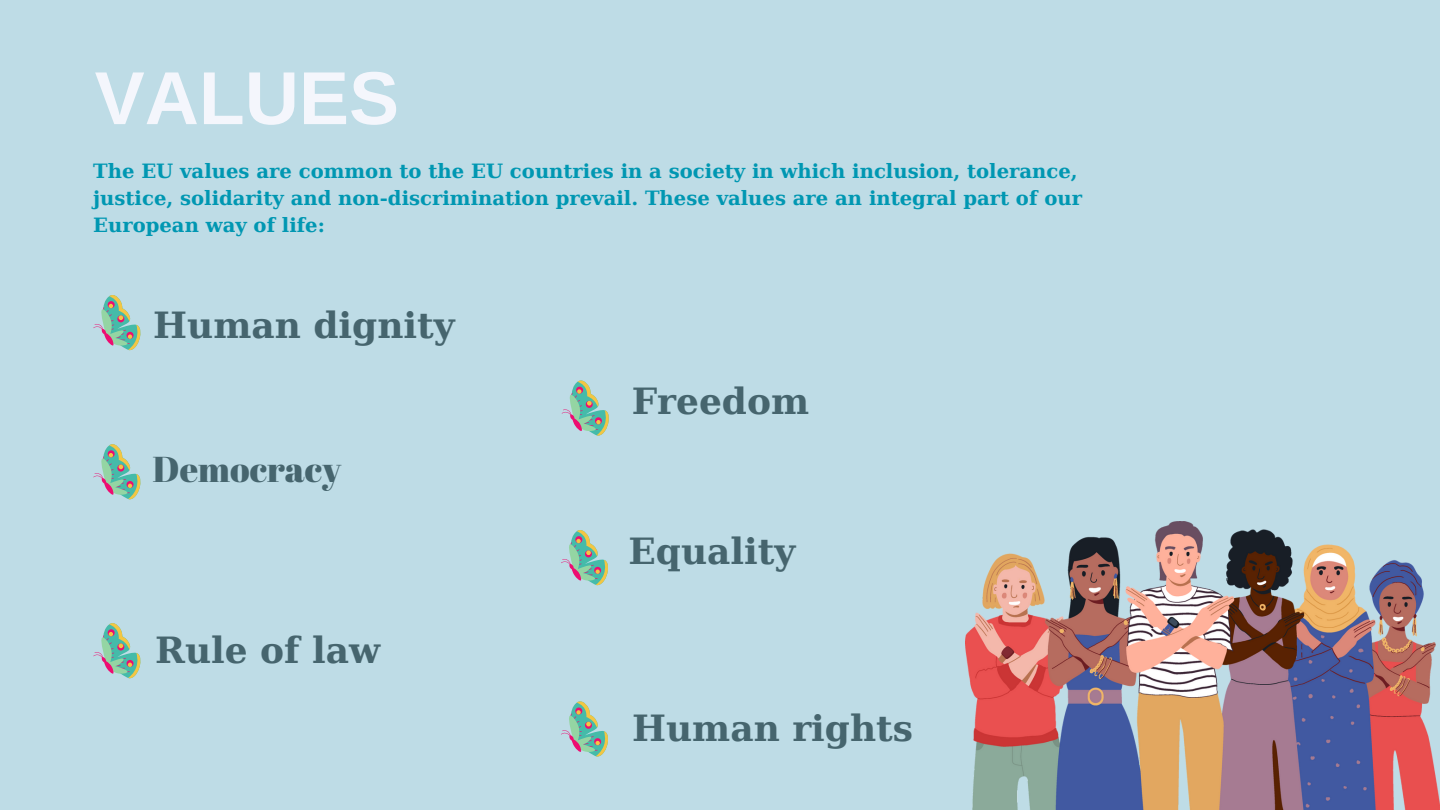
<style>
.page{position:relative;width:1440px;height:810px;background:#bedce6}
.page>*{position:absolute;margin:0;border:0;box-sizing:border-box;transform-origin:0 0}
.t1{font:700 75px "Arimo";color:#f4f6fc}
.t2{font:700 36px "DejaVu Serif";color:#46656e}
.t3{font:36px "Abril Fatface";color:#46656e}
.t4{font:700 19.65px/27px "DejaVu Serif";color:#0097b2}
</style>
<div class="page">
<img style="left:965px;top:521px;width:475px;height:289px">
<svg style="left:93px;top:295px;width:47px;height:55px"></svg>
<svg style="left:93px;top:623px;width:47px;height:55px"></svg>
<svg style="left:93px;top:444px;width:47px;height:55px"></svg>
<svg style="left:561px;top:701px;width:47px;height:56px"></svg>
<svg style="left:561px;top:530px;width:47px;height:55px"></svg>
<svg style="left:562px;top:381px;width:47px;height:55px"></svg>
<p class="t1" style="left:95px;top:56px;width:306px">VALUES</p>
<p class="t4" style="left:93px;top:158px;width:990px">The EU values are common to the EU countries in a society in which inclusion, tolerance, justice, solidarity and non-discrimination prevail. These values are an integral part of our<br>European way of life:</p>
<p class="t2" style="left:153px;top:304px;width:303px">Human dignity</p>
<p class="t3" style="left:153px;top:444px;width:190px">Democracy</p>
<p class="t2" style="left:155px;top:629px;width:227px">Rule of law</p>
<p class="t2" style="left:632px;top:380px;width:179px">Freedom</p>
<p class="t2" style="left:628px;top:530px;width:168px">Equality</p>
<p class="t2" style="left:632px;top:708px;width:282px">Human rights</p>
</div>
